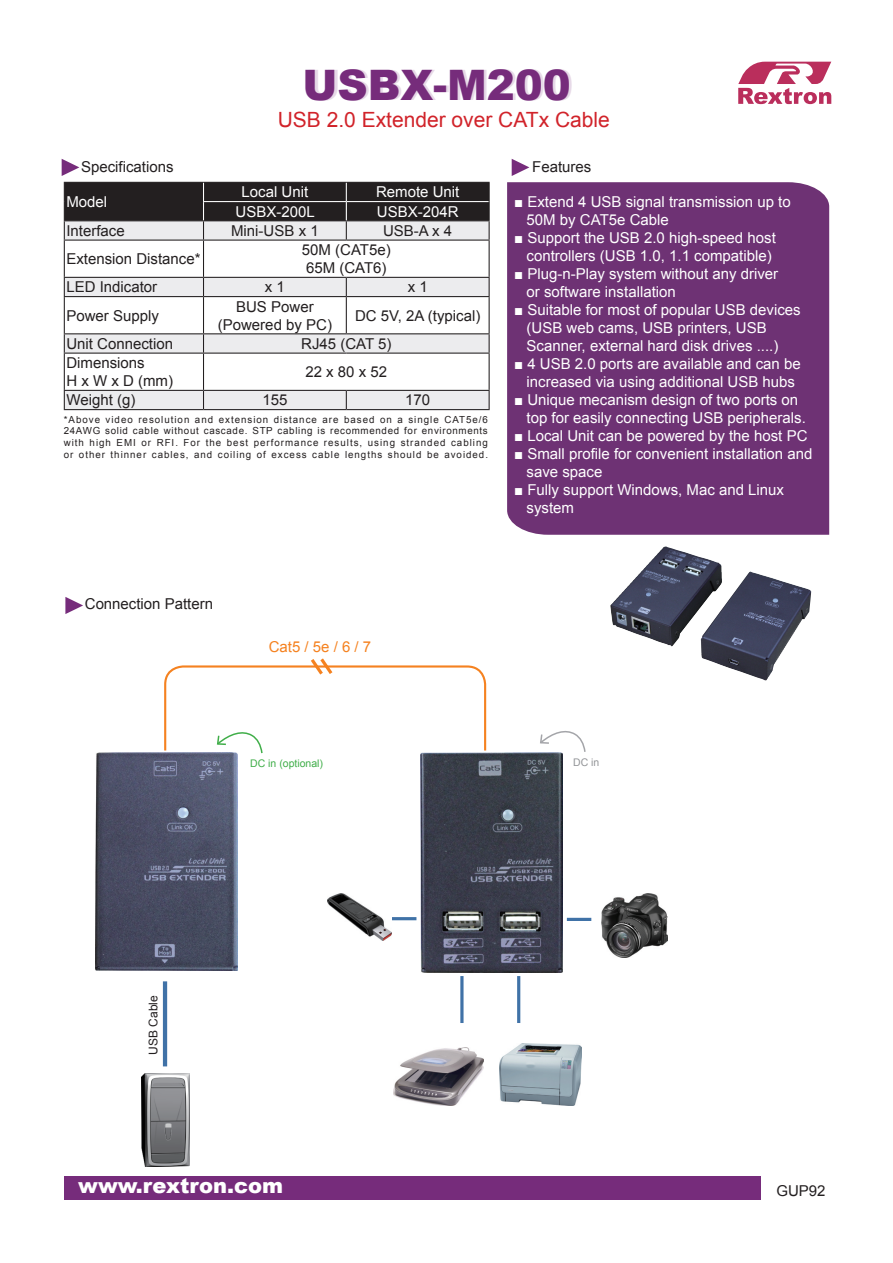
<style>
.page{position:relative;width:893px;height:1263px;background:#fff}
.page>*{position:absolute;margin:0;border:0;box-sizing:border-box;transform-origin:0 0}
.t1{font:900 42px "Arial";color:#762c7b}
.t2{font:21px "Arial";color:#d1232a}
.t3{font:900 21px "Arial";color:#fff}
.t4{font:15px/18px "Arial";color:#fff}
.t5{font:15px/18px "Arial";color:#231f20}
.t6{font:15px "Arial";color:#f58220}
.t7{font:12px "Arial";color:#231f20}
.t8{font:10.5px "Arial";color:#40ae49}
.t9{font:10.5px "Arial";color:#939598}
.t10{font:9.75px/11.7px "Arial";letter-spacing:.1em;color:#231f20;text-align:justify}
</style>
<div class="page">
<div style="left:64px;top:1176px;width:696px;height:23px;background:#762c7b"></div>
<svg style="left:738px;top:62px;width:93px;height:42px"></svg>
<svg style="left:62px;top:159px;width:17px;height:17px"></svg>
<svg style="left:512px;top:159px;width:17px;height:17px"></svg>
<div style="left:507px;top:182px;width:322px;height:353px;background:#6e3274"></div>
<svg style="left:65px;top:597px;width:18px;height:17px"></svg>
<img style="left:610px;top:546px;width:112px;height:85px">
<img style="left:142px;top:1073px;width:47px;height:93px">
<img style="left:393px;top:1048px;width:90px;height:57px">
<img style="left:602px;top:894px;width:66px;height:63px">
<img style="left:500px;top:1043px;width:81px;height:63px">
<img style="left:327px;top:893px;width:64px;height:48px">
<hr style="left:163px;top:981px;width:4px;height:85px;background:#4072a7">
<hr style="left:392px;top:917px;width:24px;height:3px;background:#4072a7">
<svg style="left:460px;top:976px;width:4px;height:47px"></svg>
<hr style="left:517px;top:976px;width:3px;height:47px;background:#4072a7">
<hr style="left:567px;top:918px;width:24px;height:3px;background:#4072a7">
<img style="left:420px;top:753px;width:142px;height:219px">
<img style="left:96px;top:753px;width:141px;height:218px">
<svg style="left:539px;top:731px;width:47px;height:22px"></svg>
<svg style="left:65px;top:241px;width:424px;height:168px"></svg>
<hr style="left:64px;top:240px;width:140px;height:1px;background:#231f20">
<hr style="left:64px;top:241px;width:1px;height:36px;background:#231f20">
<hr style="left:204px;top:240px;width:142px;height:1px;background:#231f20">
<hr style="left:203px;top:241px;width:1px;height:36px;background:#231f20">
<hr style="left:346px;top:240px;width:144px;height:1px;background:#231f20">
<hr style="left:489px;top:241px;width:1px;height:36px;background:#231f20">
<hr style="left:64px;top:277px;width:140px;height:1px;background:#231f20">
<svg style="left:64px;top:278px;width:1px;height:18px"></svg>
<hr style="left:204px;top:277px;width:142px;height:1px;background:#231f20">
<svg style="left:203px;top:278px;width:1px;height:18px"></svg>
<hr style="left:346px;top:277px;width:144px;height:1px;background:#231f20">
<svg style="left:346px;top:278px;width:1px;height:18px"></svg>
<svg style="left:489px;top:278px;width:1px;height:18px"></svg>
<hr style="left:64px;top:296px;width:140px;height:1px;background:#231f20">
<hr style="left:64px;top:297px;width:1px;height:36px;background:#231f20">
<hr style="left:204px;top:296px;width:142px;height:1px;background:#231f20">
<hr style="left:203px;top:297px;width:1px;height:36px;background:#231f20">
<hr style="left:346px;top:296px;width:144px;height:1px;background:#231f20">
<hr style="left:346px;top:297px;width:1px;height:36px;background:#231f20">
<hr style="left:489px;top:297px;width:1px;height:36px;background:#231f20">
<hr style="left:64px;top:333px;width:140px;height:1px;background:#231f20">
<svg style="left:64px;top:334px;width:1px;height:19px"></svg>
<hr style="left:204px;top:333px;width:142px;height:1px;background:#231f20">
<svg style="left:203px;top:334px;width:1px;height:19px"></svg>
<hr style="left:346px;top:333px;width:144px;height:1px;background:#231f20">
<svg style="left:489px;top:334px;width:1px;height:19px"></svg>
<hr style="left:64px;top:353px;width:140px;height:1px;background:#231f20">
<hr style="left:64px;top:354px;width:1px;height:36px;background:#231f20">
<hr style="left:204px;top:353px;width:142px;height:1px;background:#231f20">
<hr style="left:203px;top:354px;width:1px;height:36px;background:#231f20">
<hr style="left:346px;top:353px;width:144px;height:1px;background:#231f20">
<hr style="left:489px;top:354px;width:1px;height:36px;background:#231f20">
<hr style="left:64px;top:390px;width:140px;height:1px;background:#231f20">
<svg style="left:64px;top:391px;width:1px;height:18px"></svg>
<hr style="left:204px;top:390px;width:142px;height:1px;background:#231f20">
<svg style="left:203px;top:391px;width:1px;height:18px"></svg>
<hr style="left:346px;top:390px;width:144px;height:1px;background:#231f20">
<svg style="left:346px;top:391px;width:1px;height:18px"></svg>
<svg style="left:489px;top:391px;width:1px;height:18px"></svg>
<hr style="left:64px;top:409px;width:140px;height:1px;background:#231f20">
<hr style="left:204px;top:409px;width:142px;height:1px;background:#231f20">
<hr style="left:346px;top:409px;width:144px;height:1px;background:#231f20">
<svg style="left:64px;top:182px;width:426px;height:58px;background:#636162"></svg>
<hr style="left:203px;top:201px;width:143px;height:1px;background:#fff">
<hr style="left:346px;top:201px;width:143px;height:1px;background:#fff">
<svg style="left:163px;top:658px;width:324px;height:97px"></svg>
<h1 class="t1" style="left:303px;top:54px;width:270px">USBX-M200</h1>
<h2 class="t2" style="left:278px;top:106px;width:334px">USB 2.0 Extender over CATx Cable</h2>
<p class="t5" style="left:81px;top:158px;width:94px">Specifications</p>
<p class="t5" style="left:532px;top:158px;width:61px">Features</p>
<p class="t4" style="left:527px;top:193px;width:266px;text-indent:-13px">■ Extend 4 USB signal transmission up to<br>50M by CAT5e Cable</p>
<p class="t4" style="left:514px;top:229px;width:263px;text-align:center">■ Support the USB 2.0 high-speed host controllers (USB 1.0, 1.1 compatible)</p>
<p class="t4" style="left:527px;top:265px;width:253px;text-indent:-13px">■ Plug-n-Play system without any driver or software installation</p>
<p class="t4" style="left:527px;top:301px;width:276px;text-indent:-13px">■ Suitable for most of popular USB devices (USB web cams, USB printers, USB<br>Scanner, external hard disk drives ....)</p>
<p class="t4" style="left:514px;top:355px;width:288px;text-align:center">■ 4 USB 2.0 ports are available and can be increased via using additional USB hubs</p>
<p class="t4" style="left:527px;top:391px;width:281px;text-indent:-13px">■ Unique mecanism design of two ports on top for easily connecting USB peripherals.</p>
<p class="t4" style="left:514px;top:427px;width:295px">■ Local Unit can be powered by the host PC</p>
<p class="t4" style="left:527px;top:445px;width:287px;text-indent:-13px">■ Small profile for convenient installation and save space</p>
<p class="t4" style="left:527px;top:481px;width:259px;text-indent:-13px">■ Fully support Windows, Mac and Linux system</p>
<p class="t4" style="left:242px;top:183px;width:68px">Local Unit</p>
<p class="t4" style="left:376px;top:183px;width:85px">Remote Unit</p>
<p class="t4" style="left:236px;top:202px;width:81px">USBX-200L</p>
<p class="t4" style="left:377px;top:202px;width:83px">USBX-204R</p>
<p class="t4" style="left:66px;top:193px;width:42px">Model</p>
<p class="t5" style="left:66px;top:222px;width:60px">Interface</p>
<p class="t5" style="left:231px;top:222px;width:89px">Mini-USB x 1</p>
<p class="t5" style="left:383px;top:222px;width:71px">USB-A x 4</p>
<p class="t5" style="left:66px;top:250px;width:136px">Extension Distance*</p>
<p class="t5" style="left:302px;top:241px;width:90px">50M (CAT5e)<br>65M (CAT6)</p>
<p class="t5" style="left:66px;top:278px;width:92px">LED Indicator</p>
<p class="t5" style="left:265px;top:278px;width:22px">x 1</p>
<p class="t5" style="left:408px;top:278px;width:22px">x 1</p>
<p class="t5" style="left:66px;top:306px;width:94px">Power Supply</p>
<p class="t5" style="left:218px;top:297px;width:116px;text-align:center">BUS Power (Powered by PC)</p>
<p class="t5" style="left:355px;top:306px;width:127px">DC 5V, 2A (typical)</p>
<p class="t5" style="left:66px;top:335px;width:108px">Unit Connection</p>
<p class="t5" style="left:301px;top:335px;width:92px">RJ45 (CAT 5)</p>
<p class="t5" style="left:66px;top:354px;width:108px">Dimensions<br>H x W x D (mm)</p>
<p class="t5" style="left:305px;top:363px;width:83px">22 x 80 x 52</p>
<p class="t5" style="left:66px;top:391px;width:70px">Weight (g)</p>
<p class="t5" style="left:262px;top:391px;width:27px">155</p>
<p class="t5" style="left:405px;top:391px;width:27px">170</p>
<p class="t10" style="left:64px;top:414px;width:426px">*Above video resolution and extension distance are based on a single CAT5e/6<br>24AWG solid cable without cascade. STP cabling is recommended for environments with high EMI or RFI. For the best performance results, using stranded cabling or other thinner cables, and coiling of excess cable lengths should be avoided.</p>
<p class="t5" style="left:85px;top:595px;width:130px">Connection Pattern</p>
<p class="t6" style="left:269px;top:637px;width:104px">Cat5 / 5e / 6 / 7</p>
<p class="t8" style="left:250px;top:756px;width:74px">DC in (optional)</p>
<p class="t7" style="left:145px;top:1055px;width:61px;rotate:-90deg">USB Cable</p>
<h2 class="t3" style="left:78px;top:1170px;width:206px">www.rextron.com</h2>
<p class="t9" style="left:573px;top:755px;width:28px">DC in</p>
<p class="t5" style="left:776px;top:1182px;width:51px">GUP92</p>
</div>
